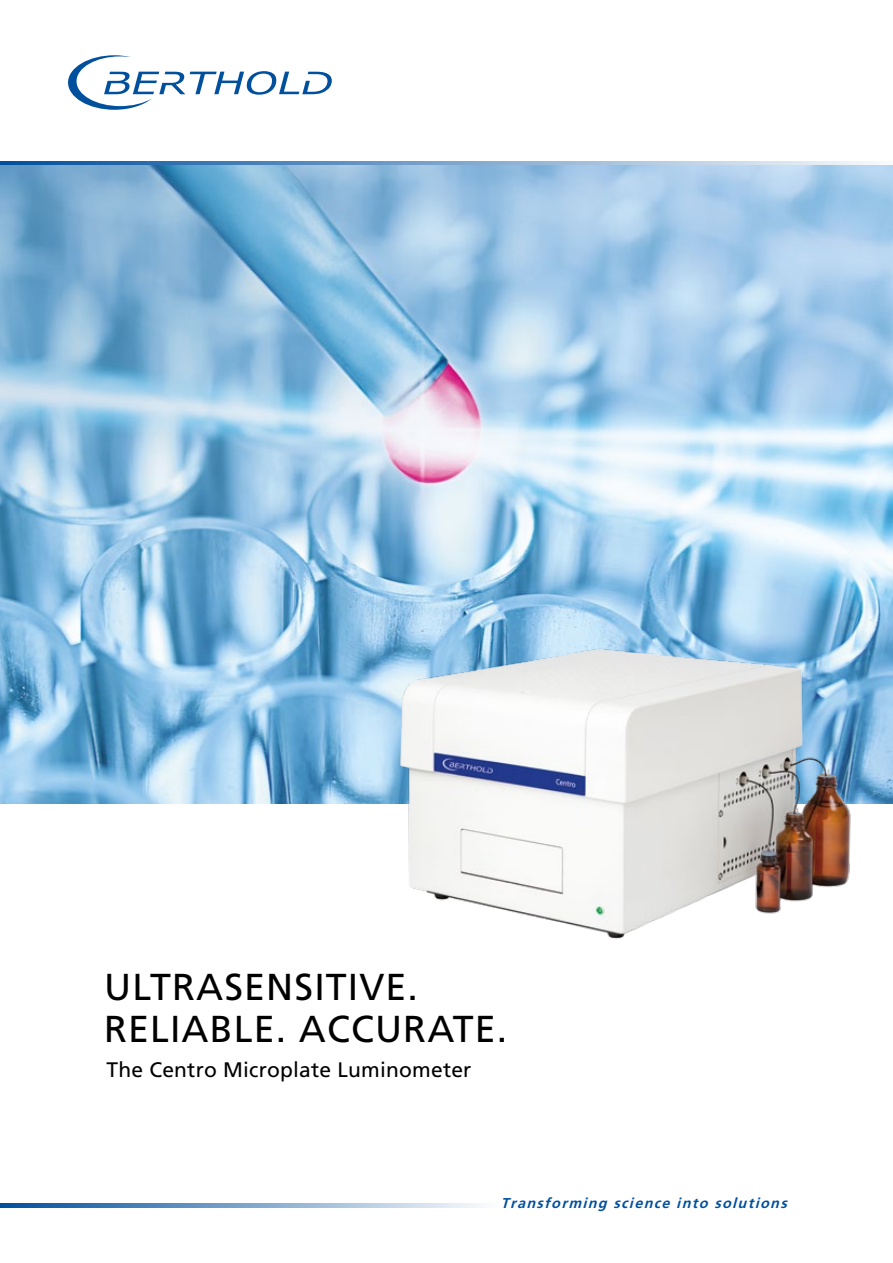
<style>
.page{position:relative;width:893px;height:1263px;background:#fff}
.page>*{position:absolute;margin:0;border:0;box-sizing:border-box;transform-origin:0 0}
.t1{font:37.5px/42px "Frutiger LT Std";letter-spacing:.03em;color:#000}
.t2{font:21px "Frutiger LT Std";letter-spacing:.01em;color:#000}
.t3{font:italic 700 14.25px "Frutiger LT Std";color:#00509e}
</style>
<div class="page">
<svg style="left:0;top:1203px;width:480px;height:5px;background:#79a3cb"></svg>
<svg style="left:0;top:162px;width:893px;height:4px;background:#82abd1"></svg>
<svg style="left:68px;top:55px;width:264px;height:55px"></svg>
<img style="left:0;top:166px;width:893px;height:638px">
<img style="left:333px;top:601px;width:560px;height:338px">
<p class="t1" style="left:104px;top:966px;width:404px">ULTRASENSITIVE.<br>RELIABLE. ACCURATE.</p>
<p class="t2" style="left:106px;top:1058px;width:366px">The Centro Microplate Luminometer</p>
<p class="t3" style="left:501px;top:1194px;width:292px">Transforming science into solutions</p>
</div>
